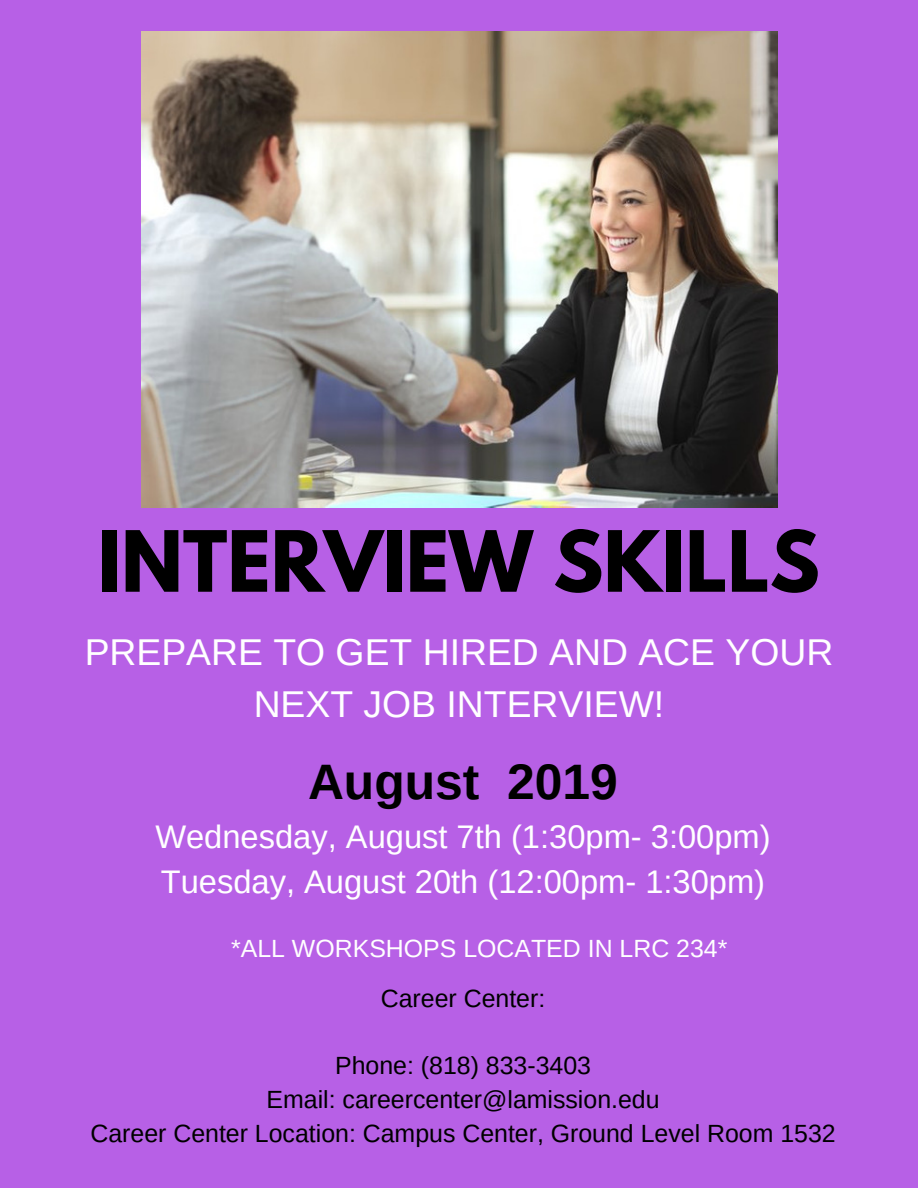
<style>
.page{position:relative;width:918px;height:1188px;background:#b760e6}
.page>*{position:absolute;margin:0;border:0;box-sizing:border-box;transform-origin:0 0}
.t1{font:700 74.7px "League Spartan";color:#000}
.t2{font:700 49.8px "Arimo";color:#000}
.t3{font:37.35px/51.8px "Arimo";color:#fff;text-align:center}
.t4{font:32.7px/45px "Arimo";color:#fff}
.t5{font:24.9px/33.8px "Arimo";color:#000;text-align:center}
.t6{font:24.9px "Arimo";color:#fff}
</style>
<div class="page">
<img style="left:142px;top:32px;width:635px;height:475px">
<h1 class="t1" style="left:98px;top:525px;width:723px">INTERVIEW SKILLS</h1>
<h3 class="t3" style="left:85px;top:626px;width:750px">PREPARE TO GET HIRED AND ACE YOUR<br>NEXT JOB INTERVIEW!</h3>
<h2 class="t2" style="left:308px;top:754px;width:311px">August 2019</h2>
<h3 class="t4" style="left:155px;top:814px;width:617px">Wednesday, August 7th (1:30pm- 3:00pm)<br>Tuesday, August 20th (12:00pm- 1:30pm)</h3>
<p class="t6" style="left:231px;top:935px;width:498px">*ALL WORKSHOPS LOCATED IN LRC 234*</p>
<p class="t5" style="left:381px;top:981px;width:166px">Career Center:</p>
<p class="t5" style="left:90px;top:1049px;width:747px">Phone: (818) 833-3403<br>Email: careercenter@lamission.edu<br>Career Center Location: Campus Center, Ground Level Room 1532</p>
</div>
